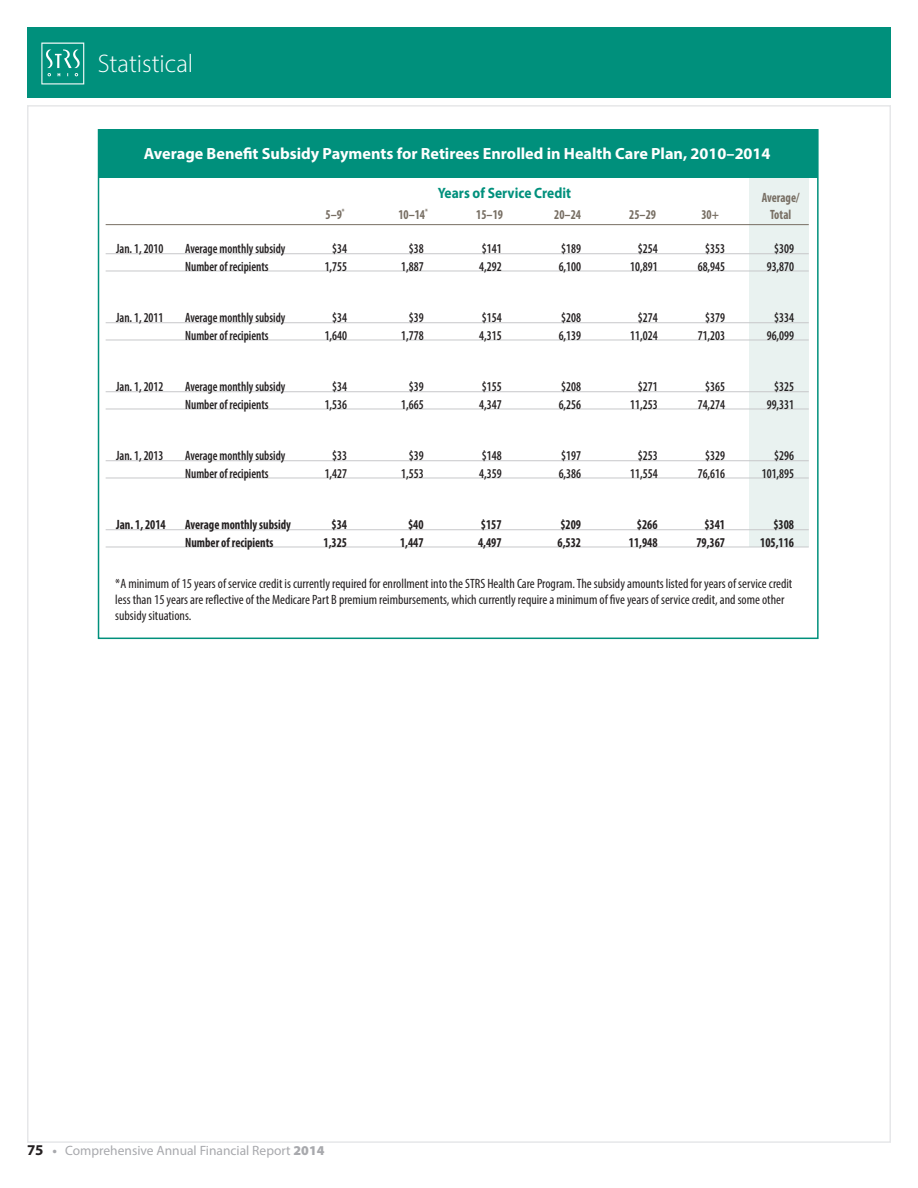
<style>
.page{position:relative;width:918px;height:1188px;background:#fff}
.page>*{position:absolute;margin:0;border:0;box-sizing:border-box;transform-origin:0 0}
.t1{font:300 25.5px "Myriad Pro";color:#fff}
.t2{font:700 16.2px "Myriad Pro";color:#fff}
.t3{font:700 15px "Myriad Pro";color:#00907c;scale:.9 1}
._9COLUMN{font:600 condensed 13.5px "Myriad Pro";color:#231f20;scale:.9 1}
.FOOTNOTE{font:condensed 13.5px/16.2px "Myriad Pro";color:#231f20}
._9COLUMN-2{font:700 condensed 13.5px "Myriad Pro";color:#231f20;scale:.9 1}
.t4{font:13.5px "Myriad Pro";color:#a8a9ad}
._9COLUMN-3{font:700 condensed 13.5px "Myriad Pro";color:#776e63;scale:.9 1}
.s1{font-weight:700;font-size:15px;color:#231f20}
.s2{font-weight:700}
.s3{font-weight:900}
</style>
<div class="page">
<div style="left:27px;top:27px;width:864px;height:70px;background:#00907c"></div>
<img style="left:41px;top:42px;width:43px;height:43px">
<div style="left:98px;top:129px;width:721px;height:510px;background:#fff;border:2px solid #00907c"></div>
<div style="left:750px;top:165px;width:59px;height:382px;background:#e9f2f0"></div>
<div style="left:99px;top:129px;width:718px;height:49px;background:#00907c"></div>
<hr style="left:106px;top:224px;width:703px;height:1px;background:#776e63">
<hr style="left:106px;top:253px;width:703px;height:1px;background:#c7c8ca">
<hr style="left:106px;top:271px;width:703px;height:1px;background:#c7c8ca">
<hr style="left:106px;top:322px;width:703px;height:1px;background:#c7c8ca">
<hr style="left:106px;top:340px;width:703px;height:1px;background:#c7c8ca">
<hr style="left:106px;top:391px;width:703px;height:1px;background:#c7c8ca">
<hr style="left:106px;top:409px;width:703px;height:1px;background:#c7c8ca">
<hr style="left:106px;top:460px;width:703px;height:1px;background:#c7c8ca">
<hr style="left:106px;top:478px;width:703px;height:1px;background:#c7c8ca">
<hr style="left:106px;top:529px;width:703px;height:1px;background:#c7c8ca">
<hr style="left:106px;top:547px;width:703px;height:1px;background:#c7c8ca">
<h1 class="t1" style="left:98px;top:48px;width:97px">Statistical</h1>
<p class="t2" style="left:144px;top:143px;width:628px">Average Benefit Subsidy Payments for Retirees Enrolled in Health Care Plan, 2010–2014</p>
<p class="t3" style="left:438px;top:183px;width:149px">Years of Service Credit</p>
<p class="_9COLUMN-3" style="left:762px;top:189px;width:43px">Average/</p>
<p class="_9COLUMN-3" style="left:326px;top:206px;width:23px">5–9<sup>*</sup></p>
<p class="_9COLUMN-3" style="left:398px;top:206px;width:34px">10–14<sup>*</sup></p>
<p class="_9COLUMN-3" style="left:476px;top:206px;width:31px">15–19</p>
<p class="_9COLUMN-3" style="left:554px;top:206px;width:31px">20–24</p>
<p class="_9COLUMN-3" style="left:629px;top:206px;width:31px">25–29</p>
<p class="_9COLUMN-3" style="left:701px;top:206px;width:21px">30+</p>
<p class="_9COLUMN-3" style="left:770px;top:206px;width:25px">Total</p>
<p class="_9COLUMN" style="left:116px;top:241px;width:54px">Jan. 1, 2010</p>
<p class="_9COLUMN" style="left:185px;top:241px;width:113px">Average monthly subsidy</p>
<p class="_9COLUMN" style="left:332px;top:241px;width:18px">$34</p>
<p class="_9COLUMN" style="left:409px;top:241px;width:18px">$38</p>
<p class="_9COLUMN" style="left:482px;top:241px;width:24px">$141</p>
<p class="_9COLUMN" style="left:561px;top:241px;width:24px">$189</p>
<p class="_9COLUMN" style="left:638px;top:241px;width:24px">$254</p>
<p class="_9COLUMN" style="left:705px;top:241px;width:24px">$353</p>
<p class="_9COLUMN" style="left:774px;top:241px;width:24px">$309</p>
<p class="_9COLUMN" style="left:185px;top:258px;width:94px">Number of recipients</p>
<p class="_9COLUMN" style="left:325px;top:258px;width:26px">1,755</p>
<p class="_9COLUMN" style="left:401px;top:258px;width:26px">1,887</p>
<p class="_9COLUMN" style="left:479px;top:258px;width:26px">4,292</p>
<p class="_9COLUMN" style="left:559px;top:258px;width:26px">6,100</p>
<p class="_9COLUMN" style="left:630px;top:258px;width:32px">10,891</p>
<p class="_9COLUMN" style="left:698px;top:258px;width:32px">68,945</p>
<p class="_9COLUMN" style="left:767px;top:258px;width:32px">93,870</p>
<p class="_9COLUMN" style="left:116px;top:310px;width:54px">Jan. 1, 2011</p>
<p class="_9COLUMN" style="left:185px;top:310px;width:113px">Average monthly subsidy</p>
<p class="_9COLUMN" style="left:332px;top:310px;width:18px">$34</p>
<p class="_9COLUMN" style="left:409px;top:310px;width:18px">$39</p>
<p class="_9COLUMN" style="left:482px;top:310px;width:24px">$154</p>
<p class="_9COLUMN" style="left:561px;top:310px;width:24px">$208</p>
<p class="_9COLUMN" style="left:638px;top:310px;width:24px">$274</p>
<p class="_9COLUMN" style="left:705px;top:310px;width:24px">$379</p>
<p class="_9COLUMN" style="left:774px;top:310px;width:24px">$334</p>
<p class="_9COLUMN" style="left:185px;top:327px;width:94px">Number of recipients</p>
<p class="_9COLUMN" style="left:325px;top:327px;width:26px">1,640</p>
<p class="_9COLUMN" style="left:401px;top:327px;width:26px">1,778</p>
<p class="_9COLUMN" style="left:479px;top:327px;width:26px">4,315</p>
<p class="_9COLUMN" style="left:559px;top:327px;width:26px">6,139</p>
<p class="_9COLUMN" style="left:630px;top:327px;width:32px">11,024</p>
<p class="_9COLUMN" style="left:698px;top:327px;width:32px">71,203</p>
<p class="_9COLUMN" style="left:767px;top:327px;width:32px">96,099</p>
<p class="_9COLUMN" style="left:116px;top:379px;width:54px">Jan. 1, 2012</p>
<p class="_9COLUMN" style="left:185px;top:379px;width:113px">Average monthly subsidy</p>
<p class="_9COLUMN" style="left:332px;top:379px;width:18px">$34</p>
<p class="_9COLUMN" style="left:409px;top:379px;width:18px">$39</p>
<p class="_9COLUMN" style="left:482px;top:379px;width:24px">$155</p>
<p class="_9COLUMN" style="left:561px;top:379px;width:24px">$208</p>
<p class="_9COLUMN" style="left:638px;top:379px;width:24px">$271</p>
<p class="_9COLUMN" style="left:705px;top:379px;width:24px">$365</p>
<p class="_9COLUMN" style="left:774px;top:379px;width:24px">$325</p>
<p class="_9COLUMN" style="left:185px;top:396px;width:94px">Number of recipients</p>
<p class="_9COLUMN" style="left:325px;top:396px;width:26px">1,536</p>
<p class="_9COLUMN" style="left:401px;top:396px;width:26px">1,665</p>
<p class="_9COLUMN" style="left:479px;top:396px;width:26px">4,347</p>
<p class="_9COLUMN" style="left:559px;top:396px;width:26px">6,256</p>
<p class="_9COLUMN" style="left:630px;top:396px;width:32px">11,253</p>
<p class="_9COLUMN" style="left:698px;top:396px;width:32px">74,274</p>
<p class="_9COLUMN" style="left:767px;top:396px;width:32px">99,331</p>
<p class="_9COLUMN" style="left:116px;top:448px;width:54px">Jan. 1, 2013</p>
<p class="_9COLUMN" style="left:185px;top:448px;width:113px">Average monthly subsidy</p>
<p class="_9COLUMN" style="left:332px;top:448px;width:18px">$33</p>
<p class="_9COLUMN" style="left:409px;top:448px;width:18px">$39</p>
<p class="_9COLUMN" style="left:482px;top:448px;width:24px">$148</p>
<p class="_9COLUMN" style="left:561px;top:448px;width:24px">$197</p>
<p class="_9COLUMN" style="left:638px;top:448px;width:24px">$253</p>
<p class="_9COLUMN" style="left:705px;top:448px;width:24px">$329</p>
<p class="_9COLUMN" style="left:774px;top:448px;width:24px">$296</p>
<p class="_9COLUMN" style="left:185px;top:465px;width:94px">Number of recipients</p>
<p class="_9COLUMN" style="left:325px;top:465px;width:26px">1,427</p>
<p class="_9COLUMN" style="left:401px;top:465px;width:26px">1,553</p>
<p class="_9COLUMN" style="left:479px;top:465px;width:26px">4,359</p>
<p class="_9COLUMN" style="left:559px;top:465px;width:26px">6,386</p>
<p class="_9COLUMN" style="left:630px;top:465px;width:32px">11,554</p>
<p class="_9COLUMN" style="left:698px;top:465px;width:32px">76,616</p>
<p class="_9COLUMN" style="left:762px;top:465px;width:37px">101,895</p>
<p class="_9COLUMN-2" style="left:116px;top:516px;width:57px">Jan. 1, 2014</p>
<p class="_9COLUMN-2" style="left:185px;top:516px;width:119px">Average monthly subsidy</p>
<p class="_9COLUMN-2" style="left:332px;top:516px;width:19px">$34</p>
<p class="_9COLUMN-2" style="left:408px;top:516px;width:19px">$40</p>
<p class="_9COLUMN-2" style="left:481px;top:516px;width:25px">$157</p>
<p class="_9COLUMN-2" style="left:560px;top:516px;width:25px">$209</p>
<p class="_9COLUMN-2" style="left:637px;top:516px;width:25px">$266</p>
<p class="_9COLUMN-2" style="left:704px;top:516px;width:25px">$341</p>
<p class="_9COLUMN-2" style="left:773px;top:516px;width:25px">$308</p>
<p class="_9COLUMN-2" style="left:185px;top:534px;width:100px">Number of recipients</p>
<p class="_9COLUMN-2" style="left:324px;top:534px;width:28px">1,325</p>
<p class="_9COLUMN-2" style="left:400px;top:534px;width:28px">1,447</p>
<p class="_9COLUMN-2" style="left:478px;top:534px;width:28px">4,497</p>
<p class="_9COLUMN-2" style="left:558px;top:534px;width:28px">6,532</p>
<p class="_9COLUMN-2" style="left:629px;top:534px;width:33px">11,948</p>
<p class="_9COLUMN-2" style="left:696px;top:534px;width:33px">79,367</p>
<p class="_9COLUMN-2" style="left:760px;top:534px;width:39px">105,116</p>
<p class="FOOTNOTE" style="left:115px;top:575px;width:679px">*A minimum of 15 years of service credit is currently required for enrollment into the STRS Health Care Program. The subsidy amounts listed for years of service credit less than 15 years are reflective of the Medicare Part B premium reimbursements, which currently require a minimum of five years of service credit, and some other subsidy situations.</p>
<p class="t4" style="left:27px;top:1142px;width:299px"><span class="s1">75</span> <span class="s2">•</span> Comprehensive Annual Financial Report <span class="s3">2014</span></p>
</div>
